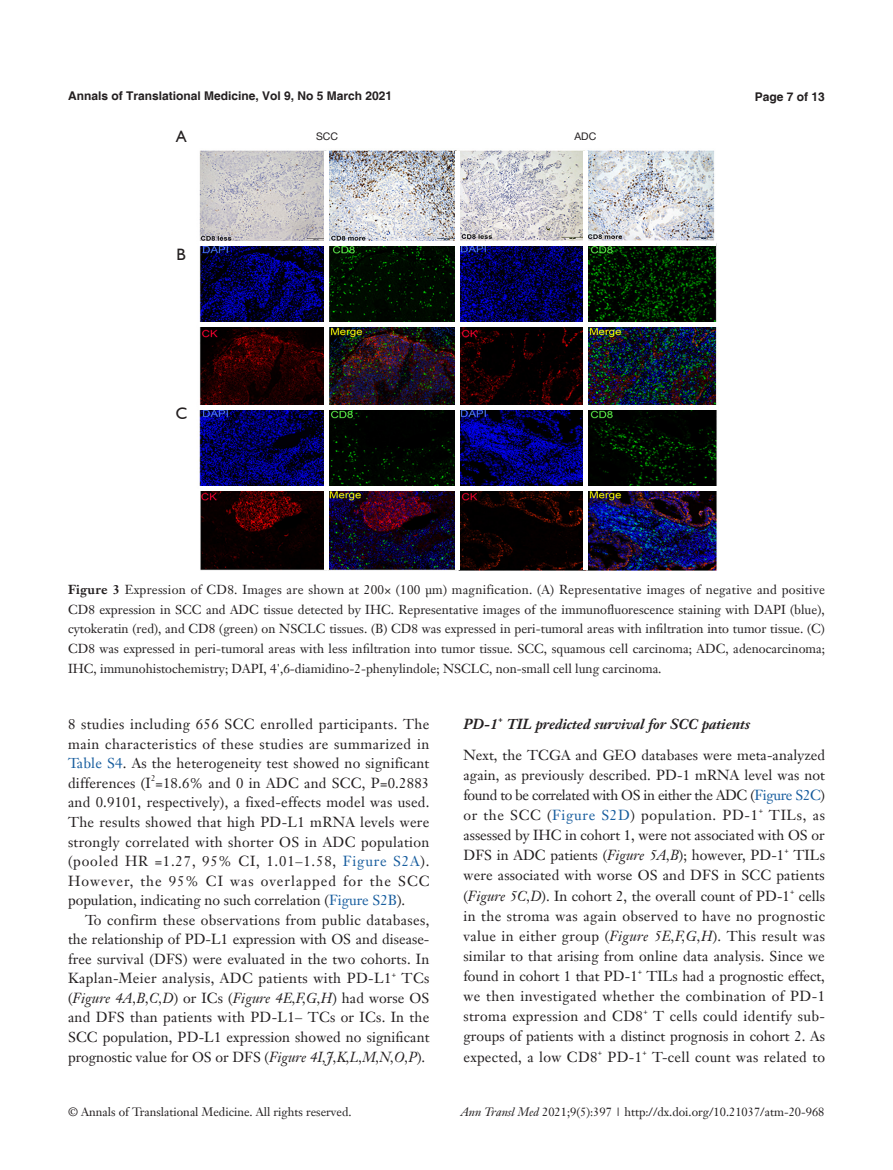
<style>
.page{position:relative;width:893px;height:1170px;background:#fff}
.page>*{position:absolute;margin:0;border:0;box-sizing:border-box;transform-origin:0 0}
.t1{font:16.5px "Humanist 521 BT";color:#231f20}
.t2{font:14.25px/19.5px "Janson Text LT";letter-spacing:.01em;color:#231f20;text-align:justify}
.t3{font:italic 700 14.25px "Janson Text LT";color:#231f20}
.二级标题下沉{font:12.75px/19.5px "Janson Text LT";color:#231f20;text-align:justify}
.t4{font:12px "Janson Text LT";color:#231f20}
.t5{font:700 12px "Helvetica";color:#231f20}
.二级标题下沉-2{font:10.5px "Helvetica Neue LT Pro";color:#231f20}
.t6{font:8.25px "Janson Text LT";color:#231f20}
.t7{font:italic 700 8.25px "Janson Text LT";color:#231f20}
.s1{font-weight:700}
.s2{color:#175d9e}
.s3{font-style:italic}
</style>
<div class="page">
<img style="left:199px;top:150px;width:518px;height:420px">
<hr style="left:325px;top:151px;width:4px;height:419px;background:#fff">
<div style="left:455px;top:151px;width:5px;height:419px;background:#fff"></div>
<hr style="left:583px;top:151px;width:4px;height:419px;background:#fff">
<div style="left:199px;top:241px;width:517px;height:5px;background:#fff"></div>
<hr style="left:199px;top:322px;width:518px;height:4px;background:#fff">
<hr style="left:199px;top:405px;width:518px;height:4px;background:#fff">
<div style="left:199px;top:486px;width:518px;height:5px;background:#fff"></div>
<p class="t5" style="left:68px;top:88px;width:326px">Annals of Translational Medicine, Vol 9, No 5 March 2021</p>
<p class="t5" style="left:755px;top:89px;width:72px">Page 7 of 13</p>
<p class="t1" style="left:176px;top:126px;width:12px">A</p>
<p class="t1" style="left:177px;top:244px;width:11px">B</p>
<p class="t1" style="left:176px;top:403px;width:13px">C</p>
<p class="二级标题下沉-2" style="left:316px;top:130px;width:23px">SCC</p>
<p class="二级标题下沉-2" style="left:574px;top:130px;width:23px">ADC</p>
<p class="二级标题下沉" style="left:68px;top:580px;width:759px"><span class="s1">Figure 3</span> Expression of CD8. Images are shown at 200× (100 μm) magnification. (A) Representative images of negative and positive CD8 expression in SCC and ADC tissue detected by IHC. Representative images of the immunofluorescence staining with DAPI (blue), cytokeratin (red), and CD8 (green) on NSCLC tissues. (B) CD8 was expressed in peri-tumoral areas with infiltration into tumor tissue. (C)<br>CD8 was expressed in peri-tumoral areas with less infiltration into tumor tissue. SCC, squamous cell carcinoma; ADC, adenocarcinoma; IHC, immunohistochemistry; DAPI, 4',6-diamidino-2-phenylindole; NSCLC, non-small cell lung carcinoma.</p>
<p class="t2" style="left:68px;top:714px;width:363px">8 studies including 656 SCC enrolled participants. The main characteristics of these studies are summarized in <span class="s2">Table S4</span>. As the heterogeneity test showed no significant differences (I =18.6% and 0 in ADC and SCC, P=0.2883</p>
<p class="t6" style="left:151px;top:772px;width:6px">2</p>
<p class="t2" style="left:68px;top:792px;width:363px">and 0.9101, respectively), a fixed-effects model was used.<br>The results showed that high PD-L1 mRNA levels were strongly correlated with shorter OS in ADC population (pooled HR =1.27, 95% CI, 1.01–1.58, <span class="s2">Figure S2A</span>).<br>However, the 95% CI was overlapped for the SCC population, indicating no such correlation (<span class="s2">Figure S2B</span>).</p>
<p class="t2" style="left:68px;top:909px;width:363px;text-indent:17px">To confirm these observations from public databases, the relationship of PD-L1 expression with OS and disease&shy;free survival (DFS) were evaluated in the two cohorts. In Kaplan-Meier analysis, ADC patients with PD-L1</p>
<p class="t2" style="left:68px;top:968px;width:363px;text-indent:334px">TCs (<span class="s3">Figure 4A,B,C,D</span>) or ICs (<span class="s3">Figure 4E,F,G,H</span>) had worse OS and DFS than patients with PD-L1– TCs or ICs. In the SCC population, PD-L1 expression showed no significant prognostic value for OS or DFS (<span class="s3">Figure 4I,J,K,L,M,N,O,P</span>).</p>
<p class="t6" style="left:392px;top:968px;width:6px">+</p>
<p class="t3" style="left:463px;top:715px;width:36px">PD-1</p>
<p class="t7" style="left:498px;top:714px;width:6px">+</p>
<p class="t3" style="left:507px;top:715px;width:245px">TIL predicted survival for SCC patients</p>
<p class="t2" style="left:463px;top:744px;width:363px;line-height:20.1px">Next, the TCGA and GEO databases were meta-analyzed again, as previously described. PD-1 mRNA level was not found to be correlated with OS in either the ADC (<span class="s2">Figure S2C</span>) or the SCC (<span class="s2">Figure S2D</span>) population. PD-1</p>
<p class="t2" style="left:463px;top:804px;width:363px;line-height:20.1px;text-indent:305px">TILs, as assessed by IHC in cohort 1, were not associated with OS or DFS in ADC patients (<span class="s3">Figure 5A,B</span>); however, PD-1</p>
<p class="t6" style="left:759px;top:805px;width:6px">+</p>
<p class="t2" style="left:463px;top:845px;width:363px;line-height:20.1px;text-indent:330px">TILs were associated with worse OS and DFS in SCC patients (<span class="s3">Figure 5C,D</span>). In cohort 2, the overall count of PD-1</p>
<p class="t6" style="left:784px;top:845px;width:6px">+</p>
<p class="t2" style="left:463px;top:885px;width:363px;line-height:20.1px;text-indent:335px">cells in the stroma was again observed to have no prognostic value in either group (<span class="s3">Figure 5E,F,G,H</span>). This result was similar to that arising from online data analysis. Since we found in cohort 1 that PD-1</p>
<p class="t6" style="left:790px;top:885px;width:6px">+</p>
<p class="t2" style="left:463px;top:965px;width:363px;line-height:20.1px;text-indent:183px">TILs had a prognostic effect, we then investigated whether the combination of PD-1 stroma expression and CD8</p>
<p class="t6" style="left:638px;top:966px;width:6px">+</p>
<p class="t2" style="left:463px;top:1006px;width:363px;line-height:20.1px;text-indent:190px">T cells could identify sub&shy;groups of patients with a distinct prognosis in cohort 2. As expected, a low CD8</p>
<p class="t6" style="left:643px;top:1006px;width:6px">+</p>
<p class="t6" style="left:598px;top:1046px;width:6px">+</p>
<p class="t2" style="left:607px;top:1046px;width:36px">PD-1</p>
<p class="t6" style="left:642px;top:1046px;width:6px">+</p>
<p class="t2" style="left:652px;top:1046px;width:174px">T-cell count was related to</p>
<p class="t4" style="left:68px;top:1104px;width:285px">© Annals of Translational Medicine. All rights reserved.</p>
<p class="t4" style="left:461px;top:1104px;width:365px"><span class="s3">Ann Transl Med</span> 2021;9(5):397 | http://dx.doi.org/10.21037/atm-20-968</p>
</div>
